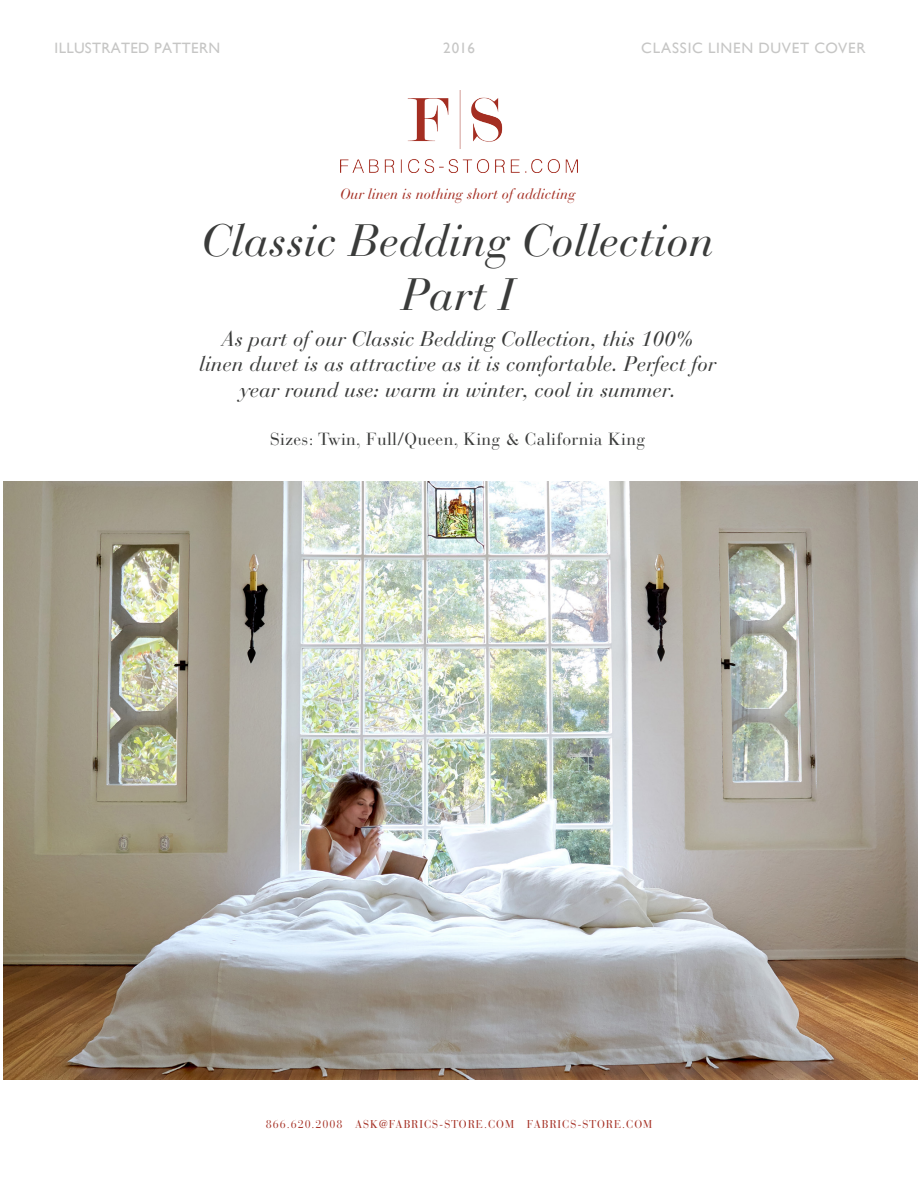
<style>
.page{position:relative;width:918px;height:1188px;background:#fff}
.page>*{position:absolute;margin:0;border:0;box-sizing:border-box;transform-origin:0 0}
.t1{font:italic 45px/54px "Bauer Bodoni Std";color:#3a3b3a;text-align:center}
.t2{font:italic 21px/25.2px "Bauer Bodoni Std";color:#3a3b3a;text-align:center}
.t3{font:17.4px "Bauer Bodoni Std";letter-spacing:.02em;color:#3a3b3a}
.t4{font:15px "Gill Sans";letter-spacing:.03em;color:#c6c6c5}
.t5{font:15px "Gill Sans";letter-spacing:.05em;color:#c6c6c5}
.t6{font:italic 14.85px "Bauer Bodoni Std";color:#a42e22}
.t7{font:11.4px "Bauer Bodoni Std";letter-spacing:.09em;color:#a42e22;scale:.95 1}
</style>
<div class="page">
<img style="left:340px;top:90px;width:238px;height:82px">
<img style="left:3px;top:482px;width:915px;height:598px">
<p class="t4" style="left:55px;top:39px;width:167px">ILLUSTRATED PATTERN</p>
<p class="t4" style="left:443px;top:39px;width:33px">2016</p>
<p class="t5" style="left:641px;top:39px;width:226px">CLASSIC LINEN DUVET COVER</p>
<p class="t6" style="left:340px;top:185px;width:237px">Our linen is nothing short of addicting</p>
<p class="t1" style="left:201px;top:214px;width:514px">Classic Bedding Collection<br>Part I</p>
<p class="t2" style="left:199px;top:327px;width:518px">As part of our Classic Bedding Collection, this 100% linen duvet is as attractive as it is comfortable. Perfect for year round use: warm in winter, cool in summer.</p>
<p class="t3" style="left:270px;top:429px;width:376px">Sizes: Twin, Full/Queen, King &amp; California King</p>
<p class="t7" style="left:266px;top:1117px;width:408px">866.620.2008 ASK@FABRICS-STORE.COM FABRICS-STORE.COM</p>
</div>
